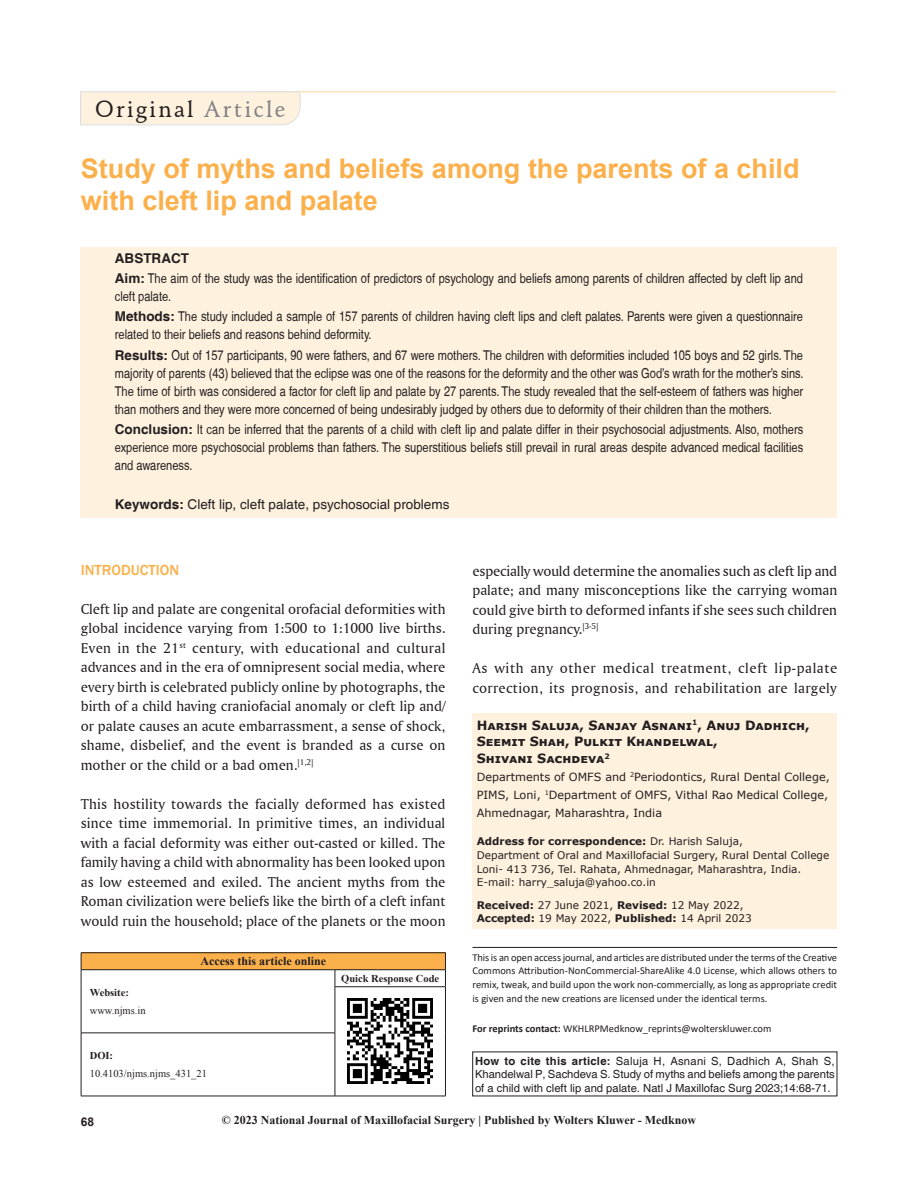
<style>
.page{position:relative;width:918px;height:1188px;background:#fff}
.page>*{position:absolute;margin:0;border:0;box-sizing:border-box;transform-origin:0 0}
.AT{font:700 27px/32.4px "Arial";color:#fbb04b}
.AH{font:500 22.5px "Schneidler BT";letter-spacing:.1em;color:#231f20}
.TX{font:15px/19.5px "Amerigo BT Roman A";letter-spacing:.005em;color:#231f20;text-align:justify}
.t1{font:500 15px "Franklin Gothic";color:#fbb04b}
.ABS{font:condensed 13.5px/18px "Helvetica";color:#231f20}
.KWD{font:13.5px "Helvetica";color:#231f20}
.ABSH{font:700 13.5px "Helvetica";color:#231f20}
.AU{font:700 12.75px/16.6px "Verdana";color:#231f20}
.AAO{font:700 12px "Times New Roman";color:#231f20}
.V_Folio{font:700 12px "Arial";color:#231f20}
.HTC{font:11.25px/13.5px "Helvetica";color:#231f20;text-align:justify}
.AFF{font:11.25px/18px "Verdana";color:#231f20}
.TX-2{font:10.5px/13.6px "Calibri";color:#231f20;text-align:justify}
.ADD{font:10.5px/13.6px "Verdana";color:#231f20}
.DOI_TX{font:10.5px "Times New Roman";color:#231f20}
.QRC{font:700 10.5px "Times New Roman";color:#231f20}
.WEB_TX{font:10.5px "Times New Roman";color:#231f20}
.WEB{font:700 10.5px "Times New Roman";color:#231f20}
.DOI{font:700 10.5px "Times New Roman";color:#231f20}
.s1{color:#808285}
.s2{font-weight:700;font-stretch:normal}
.s3{font-weight:700}
</style>
<div class="page">
<hr style="left:252px;top:91px;width:584px;height:1px;background:#fdd49f">
<div style="left:472px;top:713px;width:365px;height:216px;background:#fef1de"></div>
<svg style="left:80px;top:91px;width:221px;height:35px;background:#fbf0df"></svg>
<div style="left:81px;top:247px;width:756px;height:271px;background:#fef1de"></div>
<div style="left:81px;top:953px;width:364px;height:17px;background:#fbb04b"></div>
<hr style="left:81px;top:952px;width:254px;height:1px;background:#231f20">
<hr style="left:335px;top:952px;width:111px;height:1px;background:#231f20">
<hr style="left:81px;top:969px;width:254px;height:1px;background:#231f20">
<svg style="left:81px;top:953px;width:1px;height:34px"></svg>
<hr style="left:335px;top:969px;width:111px;height:1px;background:#231f20">
<svg style="left:335px;top:970px;width:1px;height:16px"></svg>
<svg style="left:445px;top:953px;width:1px;height:33px"></svg>
<hr style="left:81px;top:987px;width:1px;height:46px;background:#231f20">
<hr style="left:335px;top:986px;width:111px;height:1px;background:#231f20">
<hr style="left:335px;top:987px;width:1px;height:46px;background:#231f20">
<hr style="left:445px;top:987px;width:1px;height:46px;background:#231f20">
<hr style="left:81px;top:1033px;width:254px;height:1px;background:#231f20">
<hr style="left:81px;top:1033px;width:1px;height:63px;background:#231f20">
<hr style="left:335px;top:1033px;width:1px;height:63px;background:#231f20">
<hr style="left:445px;top:1033px;width:1px;height:63px;background:#231f20">
<hr style="left:81px;top:1096px;width:254px;height:1px;background:#231f20">
<hr style="left:335px;top:1096px;width:111px;height:1px;background:#231f20">
<img style="left:348px;top:999px;width:85px;height:85px">
<hr style="left:472px;top:947px;width:365px;height:1px;background:#231f20">
<p class="AH" style="left:95px;top:95px;width:192px">Original <span class="s1">Article</span></p>
<p class="AT" style="left:81px;top:152px;width:720px">Study of myths and beliefs among the parents of a child with cleft lip and palate</p>
<p class="ABSH" style="left:115px;top:250px;width:76px">ABSTRACT</p>
<p class="ABS" style="left:115px;top:270px;width:690px"><span class="s2">Aim:</span> The aim of the study was the identification of predictors of psychology and beliefs among parents of children affected by cleft lip and cleft palate.</p>
<p class="ABS" style="left:115px;top:308px;width:690px"><span class="s2">Methods:</span> The study included a sample of 157 parents of children having cleft lips and cleft palates. Parents were given a questionnaire related to their beliefs and reasons behind deformity.</p>
<p class="ABS" style="left:115px;top:346px;width:690px;text-align:justify"><span class="s2">Results:</span> Out of 157 participants, 90 were fathers, and 67 were mothers. The children with deformities included 105 boys and 52 girls. The majority of parents (43) believed that the eclipse was one of the reasons for the deformity and the other was God’s wrath for the mother’s sins.<br>The time of birth was considered a factor for cleft lip and palate by 27 parents. The study revealed that the self‑esteem of fathers was higher than mothers and they were more concerned of being undesirably judged by others due to deformity of their children than the mothers.</p>
<p class="ABS" style="left:115px;top:420px;width:690px;text-align:justify"><span class="s2">Conclusion:</span> It can be inferred that the parents of a child with cleft lip and palate differ in their psychosocial adjustments. Also, mothers experience more psychosocial problems than fathers. The superstitious beliefs still prevail in rural areas despite advanced medical facilities and awareness.</p>
<p class="KWD" style="left:115px;top:496px;width:336px"><span class="s3">Keywords:</span> Cleft lip, cleft palate, psychosocial problems</p>
<h1 class="t1" style="left:81px;top:560px;width:100px">INTRODUCTION</h1>
<p class="TX" style="left:81px;top:599px;width:366px">Cleft lip and palate are congenital orofacial deformities with global incidence varying from 1:500 to 1:1000 live births.<br>Even in the 21<sup>st</sup> century, with educational and cultural advances and in the era of omnipresent social media, where every birth is celebrated publicly online by photographs, the birth of a child having craniofacial anomaly or cleft lip and/ or palate causes an acute embarrassment, a sense of shock, shame, disbelief, and the event is branded as a curse on mother or the child or a bad omen.<sup>[1,2]</sup></p>
<p class="TX" style="left:81px;top:794px;width:366px">This hostility towards the facially deformed has existed since time immemorial. In primitive times, an individual with a facial deformity was either out‑casted or killed. The family having a child with abnormality has been looked upon as low esteemed and exiled. The ancient myths from the Roman civilization were beliefs like the birth of a cleft infant would ruin the household; place of the planets or the moon</p>
<p class="WEB" style="left:90px;top:985px;width:41px">Website:</p>
<p class="WEB_TX" style="left:90px;top:1003px;width:57px">www.njms.in</p>
<p class="AAO" style="left:200px;top:953px;width:127px">Access this article online</p>
<p class="DOI" style="left:90px;top:1048px;width:25px">DOI:</p>
<p class="DOI_TX" style="left:90px;top:1066px;width:119px">10.4103/njms.njms_431_21</p>
<p class="QRC" style="left:341px;top:971px;width:100px">Quick Response Code</p>
<p class="TX" style="left:472px;top:561px;width:366px">especially would determine the anomalies such as cleft lip and palate; and many misconceptions like the carrying woman could give birth to deformed infants if she sees such children during pregnancy.<sup>[3‑5]</sup></p>
<p class="TX" style="left:472px;top:658px;width:366px">As with any other medical treatment, cleft lip‑palate correction, its prognosis, and rehabilitation are largely</p>
<p class="AU" style="left:477px;top:716px;width:335px">Harish Saluja, Sanjay Asnani<sup>1</sup>, Anuj Dadhich,<br>Seemit Shah, Pulkit Khandelwal,<br>Shivani Sachdeva<sup>2</sup></p>
<p class="AFF" style="left:477px;top:768px;width:355px">Departments of OMFS and <sup>2</sup>Periodontics, Rural Dental College,<br>PIMS, Loni, <sup>1</sup>Department of OMFS, Vithal Rao Medical College,<br>Ahmednagar, Maharashtra, India</p>
<p class="ADD" style="left:477px;top:835px;width:354px"><span class="s3">Address for correspondence:</span> Dr. Harish Saluja,<br>Department of Oral and Maxillofacial Surgery, Rural Dental College Loni‑ 413 736, Tel. Rahata, Ahmednagar, Maharashtra, India.<br>E‑mail: harry_saluja@yahoo.co.in</p>
<p class="ADD" style="left:477px;top:898px;width:277px"><span class="s3">Received:</span> 27 June 2021, <span class="s3">Revised:</span> 12 May 2022,<br><span class="s3">Accepted:</span> 19 May 2022, <span class="s3">Published:</span> 14 April 2023</p>
<p class="TX-2" style="left:472px;top:950px;width:366px">This is an open access journal, and articles are distributed under the terms of the Creative Commons Attribution‑NonCommercial‑ShareAlike 4.0 License, which allows others to remix, tweak, and build upon the work non‑commercially, as long as appropriate credit is given and the new creations are licensed under the identical terms.</p>
<p class="TX-2" style="left:472px;top:1022px;width:300px"><span class="s3">For reprints contact:</span> WKHLRPMedknow_reprints@wolterskluwer.com</p>
<p class="HTC" style="left:475px;top:1054px;width:361px"><span class="s3">How to cite this article:</span> Saluja H, Asnani S, Dadhich A, Shah S, Khandelwal P, Sachdeva S. Study of myths and beliefs among the parents of a child with cleft lip and palate. Natl J Maxillofac Surg 2023;14:68-71.</p>
<p class="V_Folio" style="left:81px;top:1114px;width:15px">68</p>
<p class="AAO" style="left:222px;top:1112px;width:476px">© 2023 National Journal of Maxillofacial Surgery | Published by Wolters Kluwer - Medknow</p>
</div>
